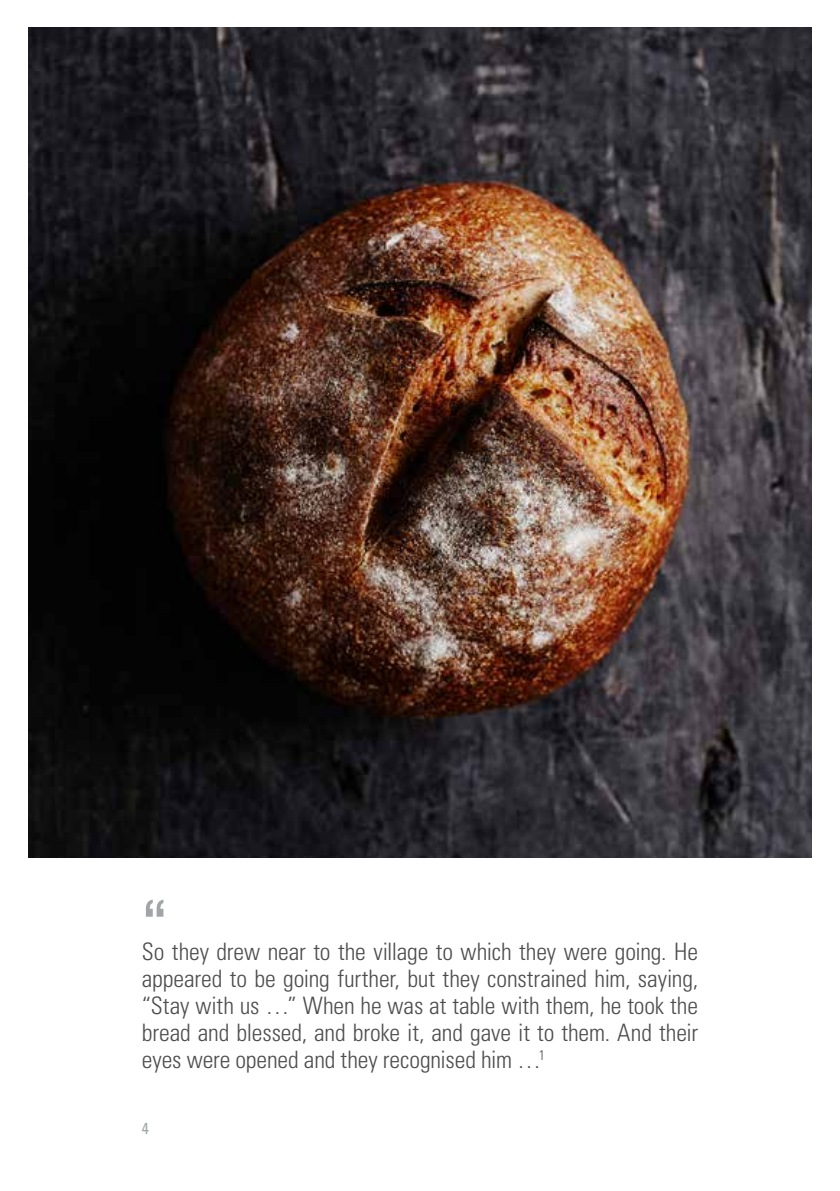
<style>
.page{position:relative;width:840px;height:1191px;background:#fff}
.page>*{position:absolute;margin:0;border:0;box-sizing:border-box;transform-origin:0 0}
.t1{font:500 condensed 60px "Helvetica Neue LT Std";color:#a2a4a7}
.t2{font:300 condensed 24px/27px "Univers LT Std";letter-spacing:-.005em;color:#4d4d4f;text-align:justify}
.t3{font:condensed 16px "Univers LT Std";color:#a2a4a7}
</style>
<div class="page">
<img style="left:28px;top:27px;width:783px;height:830px">
<h1 class="t1" style="left:142px;top:885px;width:27px">“</h1>
<p class="t2" style="left:142px;top:937px;width:557px">So they drew near to the village to which they were going. He appeared to be going further, but they constrained him, saying, “Stay with us …” When he was at table with them, he took the bread and blessed, and broke it, and gave it to them. And their eyes were opened and they recognised him …<sup>1</sup></p>
<p class="t3" style="left:142px;top:1118px;width:9px">4</p>
</div>
